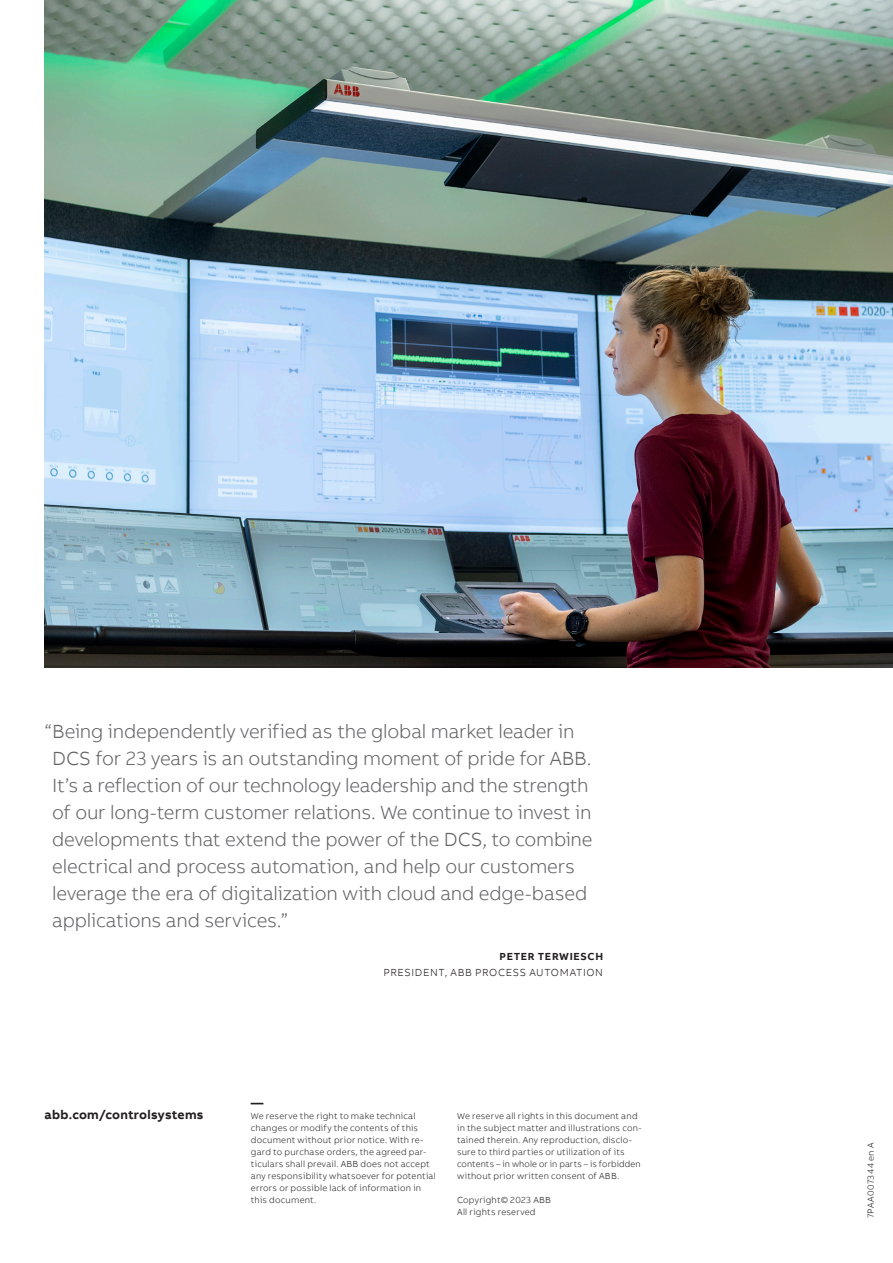
<style>
.page{position:relative;width:893px;height:1263px;background:#fff}
.page>*{position:absolute;margin:0;border:0;box-sizing:border-box;transform-origin:0 0}
.Quote_13pt_18pt{font:300 19.5px/27px "AB Bvoice";letter-spacing:-.01em;color:#636366}
.t1{font:700 12.75px "AB Bvoice";letter-spacing:.02em;color:#231f20}
.Header_Information_7{font:300 10.5px "AB Bvoice";letter-spacing:.06em;color:#231f20}
.Header_Information_7-2{font:700 10.5px "AB Bvoice";letter-spacing:.065em;color:#231f20}
.t2{font:300 9px/12px "AB Bvoice";letter-spacing:.025em;color:#231f20}
</style>
<div class="page">
<img style="left:45px;top:0;width:848px;height:668px">
<p class="Quote_13pt_18pt" style="left:52px;top:718px;width:542px;text-indent:-8px">“Being independently verified as the global market leader in DCS for 23 years is an outstanding moment of pride for ABB.<br>It’s a reflection of our technology leadership and the strength of our long-term customer relations. We continue to invest in developments that extend the power of the DCS, to combine electrical and process automation, and help our customers leverage the era of digitalization with cloud and edge-based applications and services.”</p>
<p class="Header_Information_7-2" style="left:500px;top:949px;width:105px">PETER TERWIESCH</p>
<p class="Header_Information_7" style="left:383px;top:966px;width:221px">PRESIDENT, ABB PROCESS AUTOMATION</p>
<h2 class="t1" style="left:45px;top:1107px;width:160px">abb.com/controlsystems</h2>
<h2 class="t1" style="left:251px;top:1094px;width:14px">—</h2>
<p class="t2" style="left:251px;top:1110px;width:186px">We reserve the right to make technical changes or modify the contents of this document without prior notice. With re&shy;gard to purchase orders, the agreed par&shy;ticulars shall prevail. ABB does not accept any responsibility whatsoever for potential errors or possible lack of information in this document.</p>
<p class="t2" style="left:457px;top:1110px;width:186px">We reserve all rights in this document and in the subject matter and illustrations con&shy;tained therein. Any reproduction, disclo&shy;sure to third parties or utilization of its contents – in whole or in parts – is forbidden without prior written consent of ABB.</p>
<p class="t2" style="left:457px;top:1194px;width:95px">Copyright© 2023 ABB<br>All rights reserved</p>
<p class="t2" style="left:865px;top:1218px;width:77px;rotate:-90deg">7PAA007344 en A</p>
</div>
